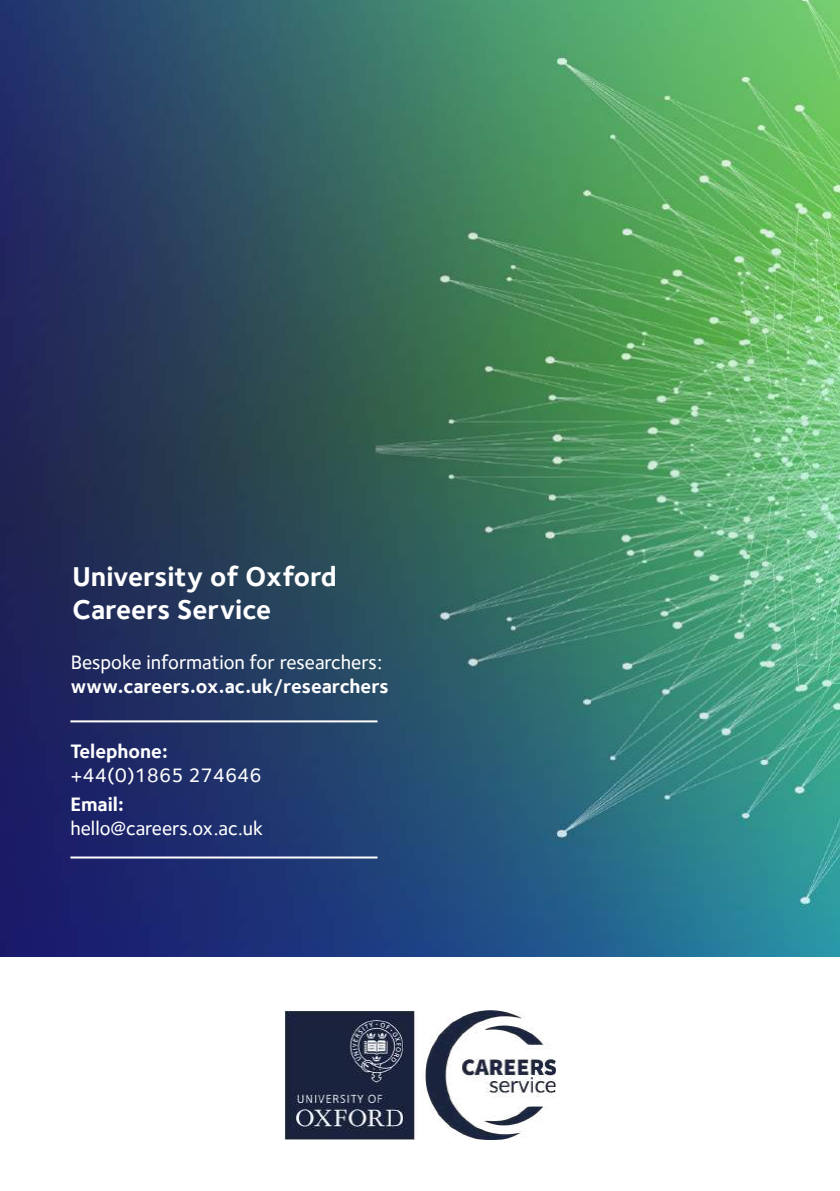
<style>
.page{position:relative;width:840px;height:1191px;background:#fff}
.page>*{position:absolute;margin:0;border:0;box-sizing:border-box;transform-origin:0 0}
.t1{font:700 28px/33.6px "Foundry Sterling";color:#fff}
.t2{font:500 20px "Foundry Sterling";color:#fff}
.t3{font:700 20px "Foundry Sterling";color:#fff}
</style>
<div class="page">
<img style="left:0;top:0;width:839px;height:957px">
<hr style="left:70px;top:720px;width:307px;height:2px;background:#fff">
<hr style="left:70px;top:856px;width:307px;height:2px;background:#fff">
<img style="left:284px;top:1010px;width:271px;height:130px">
<h1 class="t1" style="left:72px;top:559px;width:266px">University of Oxford<br>Careers Service</h1>
<p class="t2" style="left:71px;top:651px;width:313px">Bespoke information for researchers:</p>
<p class="t3" style="left:71px;top:674px;width:319px">www.careers.ox.ac.uk/researchers</p>
<p class="t3" style="left:70px;top:739px;width:99px">Telephone:</p>
<p class="t2" style="left:70px;top:763px;width:193px">+44(0)1865 274646</p>
<p class="t3" style="left:70px;top:792px;width:55px">Email:</p>
<p class="t2" style="left:70px;top:817px;width:194px">hello@careers.ox.ac.uk</p>
</div>
